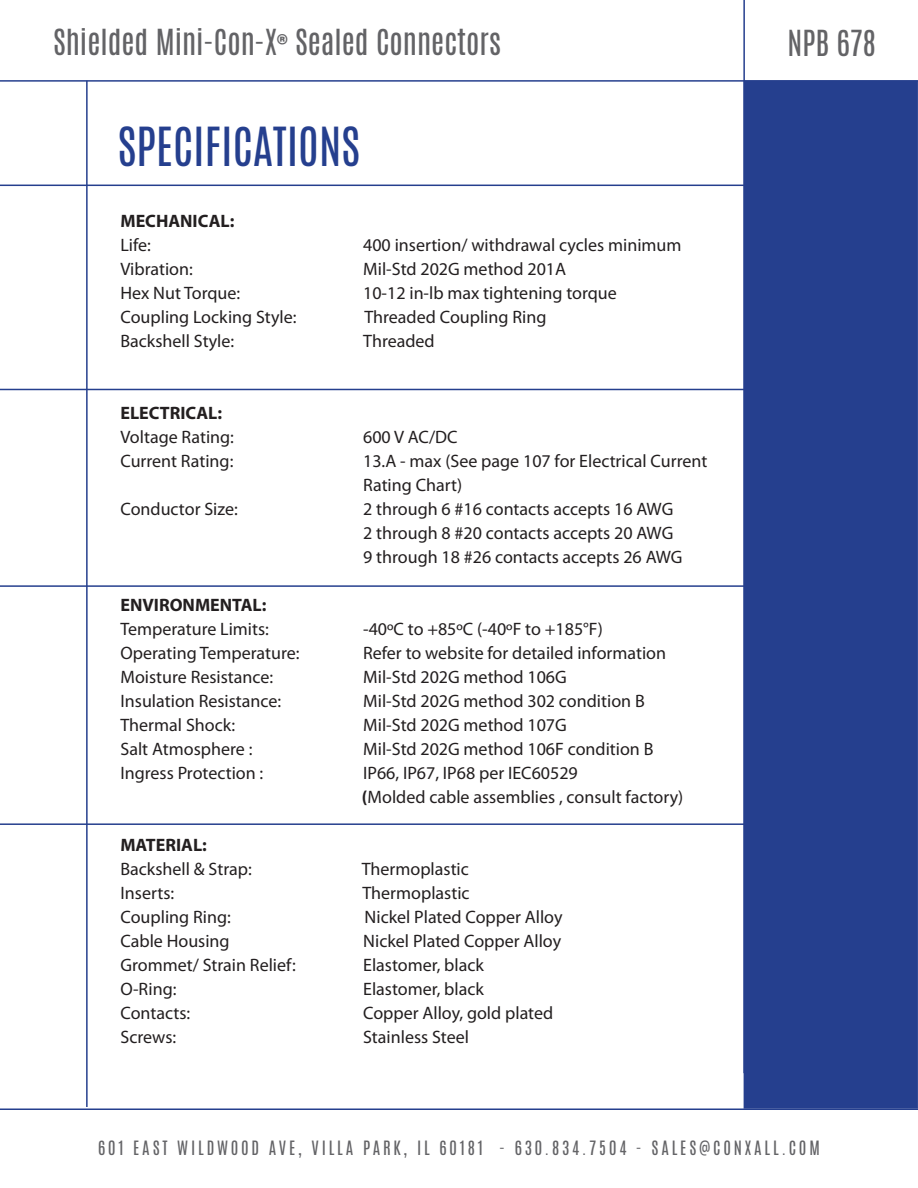
<style>
.page{position:relative;width:918px;height:1188px;background:#fff}
.page>*{position:absolute;margin:0;border:0;box-sizing:border-box;transform-origin:0 0}
.t1{font:45px "Antonio";color:#253f8e}
.t2{font:30px "Antonio";color:#636366}
.t3{font:18px/24px "Myriad Pro";color:#231f20}
.t4{font:700 18px "Myriad Pro";color:#231f20}
.t5{font:16.5px "Antonio";letter-spacing:.17em;color:#636366}
.s1{font-family:"Acumin Pro";font-weight:700}
.s2{font-weight:700}
</style>
<div class="page">
<hr style="left:86px;top:81px;width:2px;height:1026px;background:#253f8e">
<hr style="left:743px;top:0;width:2px;height:1073px;background:#253f8e">
<hr style="left:0;top:823px;width:756px;height:2px;background:#253f8e">
<hr style="left:0;top:80px;width:918px;height:2px;background:#253f8e">
<hr style="left:0;top:1108px;width:918px;height:2px;background:#253f8e">
<hr style="left:0;top:185px;width:828px;height:1px;background:#253f8e">
<hr style="left:0;top:389px;width:826px;height:1px;background:#253f8e">
<hr style="left:0;top:585px;width:828px;height:2px;background:#253f8e">
<div style="left:744px;top:81px;width:173px;height:1027px;background:#253f8e"></div>
<div style="left:744px;top:80px;width:174px;height:1029px;border:2px solid #253f8e"></div>
<p class="t2" style="left:53px;top:20px;width:449px">Shielded Mini-Con-X<span class="s1">®</span> Sealed Connectors</p>
<p class="t2" style="left:788px;top:21px;width:90px">NPB 678</p>
<p class="t1" style="left:117px;top:113px;width:245px">SPECIFICATIONS</p>
<p class="t4" style="left:120px;top:209px;width:115px">MECHANICAL:</p>
<p class="t3" style="left:120px;top:233px;width:32px">Life:</p>
<p class="t3" style="left:363px;top:233px;width:320px">400 insertion/ withdrawal cycles minimum</p>
<p class="t3" style="left:120px;top:257px;width:74px">Vibration:</p>
<p class="t3" style="left:363px;top:257px;width:205px">Mil-Std 202G method 201A</p>
<p class="t3" style="left:120px;top:281px;width:121px">Hex Nut Torque:</p>
<p class="t3" style="left:363px;top:281px;width:255px">10-12 in-lb max tightening torque</p>
<p class="t3" style="left:120px;top:305px;width:178px">Coupling Locking Style:</p>
<p class="t3" style="left:364px;top:305px;width:184px">Threaded Coupling Ring</p>
<p class="t3" style="left:120px;top:329px;width:115px">Backshell Style:</p>
<p class="t3" style="left:363px;top:329px;width:73px">Threaded</p>
<p class="t4" style="left:120px;top:401px;width:103px">ELECTRICAL:</p>
<p class="t3" style="left:120px;top:425px;width:115px">Voltage Rating:</p>
<p class="t3" style="left:363px;top:425px;width:96px">600 V AC/DC</p>
<p class="t3" style="left:120px;top:449px;width:114px">Current Rating:</p>
<p class="t3" style="left:363px;top:449px;width:346px">13.A - max (See page 107 for Electrical Current<br>Rating Chart)</p>
<p class="t3" style="left:120px;top:497px;width:119px">Conductor Size:</p>
<p class="t3" style="left:363px;top:497px;width:312px">2 through 6 #16 contacts accepts 16 AWG</p>
<p class="t3" style="left:363px;top:521px;width:312px">2 through 8 #20 contacts accepts 20 AWG</p>
<p class="t3" style="left:363px;top:545px;width:321px">9 through 18 #26 contacts accepts 26 AWG</p>
<p class="t4" style="left:120px;top:593px;width:148px">ENVIRONMENTAL:</p>
<p class="t3" style="left:120px;top:617px;width:150px">Temperature Limits:</p>
<p class="t3" style="left:363px;top:617px;width:241px">-40ºC to +85ºC (-40ºF to +185°F)</p>
<p class="t3" style="left:120px;top:641px;width:181px">Operating Temperature:</p>
<p class="t3" style="left:363px;top:641px;width:304px">Refer to website for detailed information</p>
<p class="t3" style="left:120px;top:665px;width:154px">Moisture Resistance:</p>
<p class="t3" style="left:363px;top:665px;width:205px">Mil-Std 202G method 106G</p>
<p class="t3" style="left:120px;top:689px;width:162px">Insulation Resistance:</p>
<p class="t3" style="left:363px;top:689px;width:283px">Mil-Std 202G method 302 condition B</p>
<p class="t3" style="left:120px;top:713px;width:116px">Thermal Shock:</p>
<p class="t3" style="left:363px;top:713px;width:205px">Mil-Std 202G method 107G</p>
<p class="t3" style="left:120px;top:737px;width:133px">Salt Atmosphere :</p>
<p class="t3" style="left:363px;top:737px;width:292px">Mil-Std 202G method 106F condition B</p>
<p class="t3" style="left:120px;top:761px;width:144px">Ingress Protection :</p>
<p class="t3" style="left:363px;top:761px;width:216px">IP66, IP67, IP68 per IEC60529</p>
<p class="t3" style="left:362px;top:785px;width:323px"><span class="s2">(</span>Molded cable assemblies , consult factory)</p>
<p class="t4" style="left:120px;top:833px;width:88px">MATERIAL:</p>
<p class="t3" style="left:120px;top:857px;width:133px">Backshell &amp; Strap:</p>
<p class="t3" style="left:362px;top:857px;width:109px">Thermoplastic</p>
<p class="t3" style="left:120px;top:881px;width:55px">Inserts:</p>
<p class="t3" style="left:362px;top:881px;width:109px">Thermoplastic</p>
<p class="t3" style="left:120px;top:905px;width:112px">Coupling Ring:</p>
<p class="t3" style="left:364px;top:905px;width:200px">Nickel Plated Copper Alloy</p>
<p class="t3" style="left:120px;top:929px;width:111px">Cable Housing</p>
<p class="t3" style="left:363px;top:929px;width:200px">Nickel Plated Copper Alloy</p>
<p class="t3" style="left:120px;top:953px;width:177px">Grommet/ Strain Relief:</p>
<p class="t3" style="left:363px;top:953px;width:122px">Elastomer, black</p>
<p class="t3" style="left:120px;top:977px;width:58px">O-Ring:</p>
<p class="t3" style="left:363px;top:977px;width:122px">Elastomer, black</p>
<p class="t3" style="left:120px;top:1001px;width:71px">Contacts:</p>
<p class="t3" style="left:363px;top:1001px;width:192px">Copper Alloy, gold plated</p>
<p class="t3" style="left:120px;top:1025px;width:57px">Screws:</p>
<p class="t3" style="left:363px;top:1025px;width:107px">Stainless Steel</p>
<p class="t5" style="left:98px;top:1135px;width:723px">601 EAST WILDWOOD AVE, VILLA PARK, IL 60181 - 630.834.7504 - SALES@CONXALL.COM</p>
</div>
